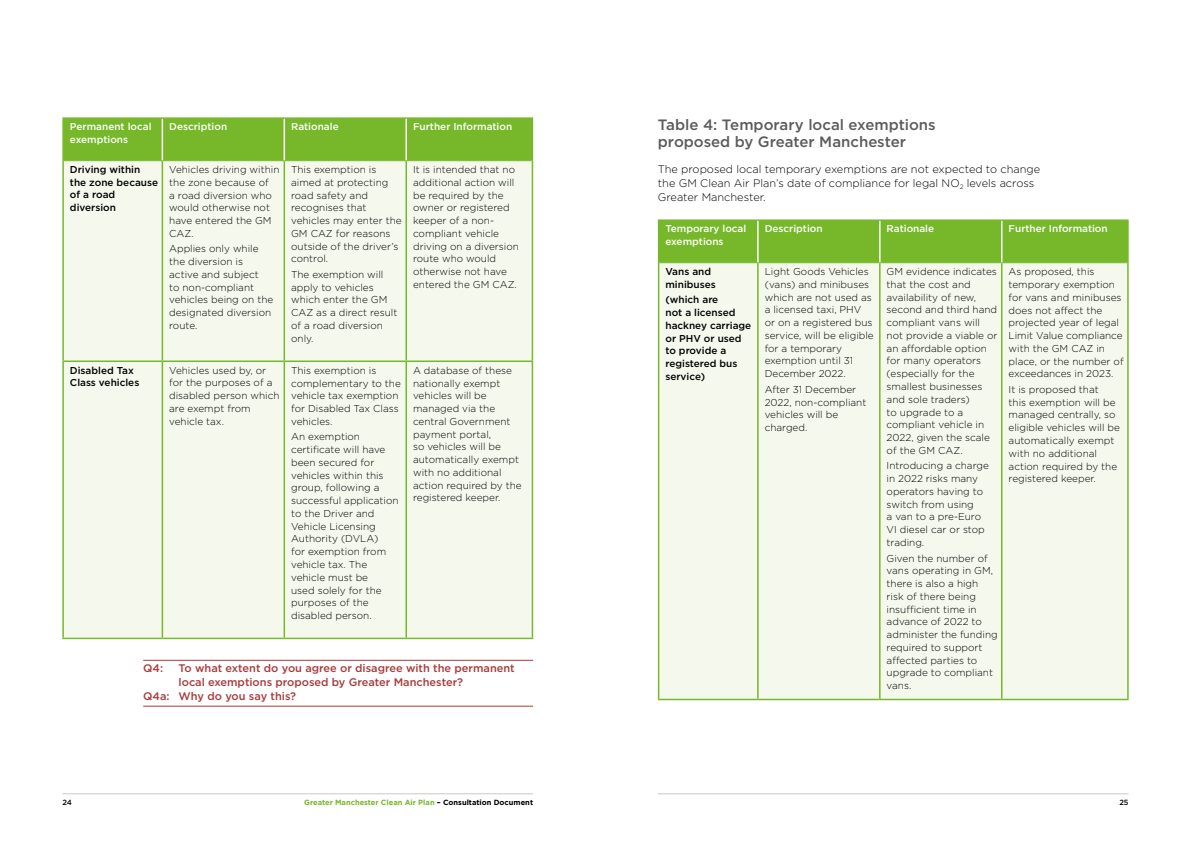
<style>
.page{position:relative;width:1191px;height:842px;background:#fff}
.page>*{position:absolute;margin:0;border:0;box-sizing:border-box;transform-origin:0 0}
.t1{font:500 15px/17px "Gotham HTF";color:#5c5b5a}
.t2{font:300 11px/14.2px "Gotham HTF";color:#000}
.t3{font:500 11px "Gotham HTF";color:#a9393a}
.t4{font:300 10px/12.8px "Gotham HTF";color:#000}
.t5{font:500 10px/12.8px "Gotham HTF";color:#000}
.t6{font:500 10px/12.8px "Gotham HTF";color:#fff}
.t7{font:700 7.5px "Gotham HTF";color:#76b82a}
.t8{font:500 7.5px "Gotham HTF";color:#000}
.s1{color:#000}
</style>
<div class="page">
<div style="left:64px;top:119px;width:467px;height:41px;background:#76b82a"></div>
<div style="left:64px;top:161px;width:467px;height:477px;background:#f4f8ed"></div>
<hr style="left:283px;top:161px;width:2px;height:199px;background:#76b82a">
<hr style="left:405px;top:161px;width:2px;height:199px;background:#76b82a">
<hr style="left:531px;top:161px;width:2px;height:199px;background:#76b82a">
<hr style="left:283px;top:362px;width:2px;height:276px;background:#76b82a">
<hr style="left:405px;top:362px;width:2px;height:276px;background:#76b82a">
<hr style="left:531px;top:362px;width:2px;height:276px;background:#76b82a">
<hr style="left:162px;top:638px;width:122px;height:1px;background:#76b82a">
<hr style="left:284px;top:638px;width:122px;height:1px;background:#76b82a">
<hr style="left:406px;top:638px;width:127px;height:1px;background:#76b82a">
<hr style="left:62px;top:117px;width:100px;height:2px;background:#76b82a">
<hr style="left:62px;top:119px;width:2px;height:42px;background:#76b82a">
<hr style="left:162px;top:117px;width:122px;height:2px;background:#76b82a">
<hr style="left:284px;top:117px;width:122px;height:2px;background:#76b82a">
<hr style="left:406px;top:117px;width:127px;height:2px;background:#76b82a">
<hr style="left:531px;top:119px;width:2px;height:42px;background:#76b82a">
<hr style="left:162px;top:160px;width:122px;height:1px;background:#76b82a">
<hr style="left:284px;top:160px;width:122px;height:1px;background:#76b82a">
<hr style="left:406px;top:160px;width:125px;height:1px;background:#76b82a">
<hr style="left:162px;top:119px;width:1px;height:41px;background:#fff">
<hr style="left:283px;top:119px;width:2px;height:41px;background:#fff">
<hr style="left:405px;top:119px;width:2px;height:41px;background:#fff">
<hr style="left:64px;top:160px;width:98px;height:1px;background:#76b82a">
<hr style="left:62px;top:161px;width:2px;height:199px;background:#76b82a">
<hr style="left:162px;top:161px;width:1px;height:199px;background:#76b82a">
<hr style="left:62px;top:362px;width:2px;height:276px;background:#76b82a">
<hr style="left:162px;top:362px;width:1px;height:276px;background:#76b82a">
<hr style="left:62px;top:638px;width:100px;height:1px;background:#76b82a">
<hr style="left:62px;top:360px;width:100px;height:2px;background:#76b82a">
<hr style="left:162px;top:360px;width:122px;height:2px;background:#76b82a">
<hr style="left:284px;top:360px;width:122px;height:2px;background:#76b82a">
<hr style="left:406px;top:360px;width:127px;height:2px;background:#76b82a">
<hr style="left:143px;top:660px;width:390px;height:1px;background:#a9393a">
<hr style="left:143px;top:706px;width:390px;height:1px;background:#a9393a">
<div style="left:659px;top:221px;width:468px;height:41px;background:#76b82a"></div>
<div style="left:659px;top:263px;width:468px;height:436px;background:#f4f8ed"></div>
<hr style="left:879px;top:263px;width:1px;height:436px;background:#76b82a">
<hr style="left:1001px;top:263px;width:1px;height:436px;background:#76b82a">
<hr style="left:1127px;top:263px;width:1px;height:436px;background:#76b82a">
<hr style="left:658px;top:219px;width:100px;height:2px;background:#76b82a">
<hr style="left:658px;top:221px;width:1px;height:42px;background:#76b82a">
<hr style="left:758px;top:219px;width:121px;height:2px;background:#76b82a">
<hr style="left:879px;top:219px;width:122px;height:2px;background:#76b82a">
<hr style="left:1001px;top:219px;width:127px;height:2px;background:#76b82a">
<hr style="left:1127px;top:221px;width:1px;height:42px;background:#76b82a">
<hr style="left:758px;top:262px;width:121px;height:1px;background:#76b82a">
<hr style="left:879px;top:262px;width:122px;height:1px;background:#76b82a">
<hr style="left:1001px;top:262px;width:126px;height:1px;background:#76b82a">
<hr style="left:757px;top:221px;width:1px;height:41px;background:#fff">
<hr style="left:879px;top:221px;width:1px;height:41px;background:#fff">
<hr style="left:1001px;top:221px;width:1px;height:41px;background:#fff">
<hr style="left:659px;top:262px;width:99px;height:1px;background:#76b82a">
<hr style="left:658px;top:263px;width:1px;height:436px;background:#76b82a">
<hr style="left:757px;top:263px;width:1px;height:436px;background:#76b82a">
<hr style="left:658px;top:699px;width:100px;height:1px;background:#76b82a">
<hr style="left:758px;top:699px;width:121px;height:1px;background:#76b82a">
<hr style="left:879px;top:699px;width:122px;height:1px;background:#76b82a">
<hr style="left:1001px;top:699px;width:127px;height:1px;background:#76b82a">
<hr style="left:62px;top:793px;width:471px;height:1px;background:#cac8c9">
<hr style="left:658px;top:793px;width:470px;height:1px;background:#cac8c9">
<p class="t6" style="left:70px;top:120px;width:83px">Permanent local exemptions</p>
<p class="t6" style="left:169px;top:120px;width:59px">Description</p>
<p class="t6" style="left:291px;top:120px;width:49px">Rationale</p>
<p class="t6" style="left:413px;top:120px;width:101px">Further Information</p>
<p class="t5" style="left:70px;top:163px;width:90px">Driving within the zone because of a road diversion</p>
<p class="t4" style="left:169px;top:163px;width:112px">Vehicles driving within the zone because of<br>a road diversion who would otherwise not have entered the GM<br>CAZ.</p>
<p class="t4" style="left:169px;top:242px;width:106px">Applies only while the diversion is active and subject<br>to non-compliant vehicles being on the designated diversion route.</p>
<p class="t4" style="left:291px;top:163px;width:112px">This exemption is aimed at protecting road safety and recognises that vehicles may enter the<br>GM CAZ for reasons outside of the driver’s control.</p>
<p class="t4" style="left:291px;top:268px;width:108px">The exemption will apply to vehicles which enter the GM<br>CAZ as a direct result of a road diversion only.</p>
<p class="t4" style="left:413px;top:163px;width:107px">It is intended that no additional action will be required by the owner or registered keeper of a non&shy;compliant vehicle driving on a diversion route who would otherwise not have entered the GM CAZ.</p>
<p class="t5" style="left:70px;top:363px;width:71px">Disabled Tax<br>Class vehicles</p>
<p class="t4" style="left:169px;top:364px;width:112px">Vehicles used by, or for the purposes of a disabled person which are exempt from vehicle tax.</p>
<p class="t4" style="left:291px;top:364px;width:111px">This exemption is complementary to the vehicle tax exemption for Disabled Tax Class vehicles.</p>
<p class="t4" style="left:291px;top:430px;width:109px">An exemption certificate will have been secured for vehicles within this group, following a successful application to the Driver and<br>Vehicle Licensing<br>Authority (DVLA)<br>for exemption from vehicle tax. The vehicle must be<br>used solely for the purposes of the disabled person.</p>
<p class="t4" style="left:413px;top:364px;width:110px">A database of these nationally exempt vehicles will be managed via the central Government payment portal,<br>so vehicles will be automatically exempt with no additional action required by the registered keeper.</p>
<p class="t3" style="left:143px;top:662px;width:21px">Q4:</p>
<p class="t3" style="left:179px;top:662px;width:338px">To what extent do you agree or disagree with the permanent</p>
<p class="t3" style="left:179px;top:676px;width:286px">local exemptions proposed by Greater Manchester?</p>
<p class="t3" style="left:143px;top:690px;width:154px">Q4a: Why do you say this?</p>
<h1 class="t1" style="left:658px;top:116px;width:279px">Table 4: Temporary local exemptions proposed by Greater Manchester</h1>
<p class="t2" style="left:658px;top:162px;width:384px">The proposed local temporary exemptions are not expected to change the GM Clean Air Plan’s date of compliance for legal NO<sub>2</sub> levels across<br>Greater Manchester.</p>
<p class="t6" style="left:665px;top:222px;width:82px">Temporary local exemptions</p>
<p class="t6" style="left:764px;top:222px;width:59px">Description</p>
<p class="t6" style="left:886px;top:222px;width:49px">Rationale</p>
<p class="t6" style="left:1008px;top:222px;width:101px">Further Information</p>
<p class="t5" style="left:665px;top:265px;width:52px">Vans and minibuses</p>
<p class="t5" style="left:665px;top:293px;width:87px">(which are<br>not a licensed hackney carriage or PHV or used to provide a registered bus service)</p>
<p class="t4" style="left:764px;top:265px;width:111px">Light Goods Vehicles (vans) and minibuses which are not used as a licensed taxi, PHV or on a registered bus service, will be eligible for a temporary exemption until 31<br>December 2022.</p>
<p class="t4" style="left:764px;top:383px;width:103px">After 31 December<br>2022, non-compliant vehicles will be charged.</p>
<p class="t4" style="left:886px;top:265px;width:112px">GM evidence indicates that the cost and availability of new, second and third hand compliant vans will not provide a viable or an affordable option for many operators (especially for the smallest businesses and sole traders)<br>to upgrade to a compliant vehicle in<br>2022, given the scale of the GM CAZ.</p>
<p class="t4" style="left:886px;top:459px;width:104px">Introducing a charge in 2022 risks many operators having to switch from using<br>a van to a pre-Euro<br>VI diesel car or stop trading.</p>
<p class="t4" style="left:886px;top:551px;width:113px">Given the number of vans operating in GM, there is also a high risk of there being insufficient time in advance of 2022 to administer the funding required to support affected parties to upgrade to compliant vans.</p>
<p class="t4" style="left:1008px;top:265px;width:117px">As proposed, this temporary exemption for vans and minibuses does not affect the projected year of legal<br>Limit Value compliance with the GM CAZ in place, or the number of exceedances in 2023.</p>
<p class="t4" style="left:1008px;top:383px;width:113px">It is proposed that<br>this exemption will be managed centrally, so eligible vehicles will be automatically exempt with no additional action required by the registered keeper.</p>
<p class="t8" style="left:62px;top:798px;width:11px">24</p>
<p class="t7" style="left:304px;top:798px;width:230px">Greater Manchester Clean Air Plan <span class="s1">– Consultation Document</span></p>
<p class="t8" style="left:1119px;top:798px;width:11px">25</p>
</div>
